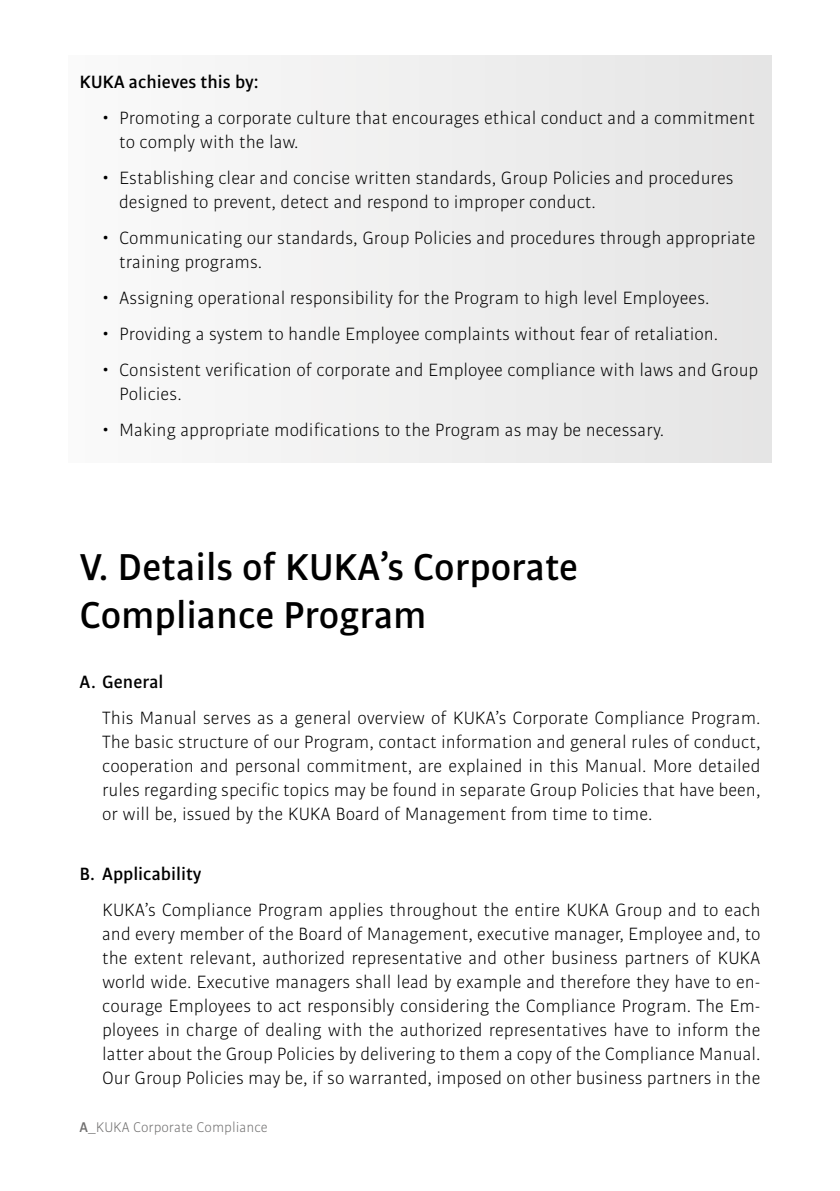
<style>
.page{position:relative;width:840px;height:1191px;background:#fff}
.page>*{position:absolute;margin:0;border:0;box-sizing:border-box;transform-origin:0 0}
.t1{font:700 40px/48px "KUKA Bulo";color:#000}
.t2{font:19px/24px "KUKA Bulo";color:#000}
.t3{font:700 19px "KUKA Bulo";color:#000}
.t4{font:15px "KUKA Bulo";color:#706f6f}
.s1{font-weight:700}
</style>
<div class="page">
<div style="left:68px;top:56px;width:703px;height:58px;background:#efefef"></div>
<div style="left:68px;top:86px;width:703px;height:88px;background:#efefef"></div>
<div style="left:68px;top:146px;width:703px;height:88px;background:#efefef"></div>
<div style="left:68px;top:206px;width:703px;height:88px;background:#efefef"></div>
<div style="left:68px;top:266px;width:703px;height:64px;background:#efefef"></div>
<div style="left:68px;top:302px;width:703px;height:64px;background:#efefef"></div>
<div style="left:68px;top:338px;width:703px;height:88px;background:#efefef"></div>
<div style="left:68px;top:398px;width:703px;height:64px;background:#efefef"></div>
<p class="t3" style="left:79px;top:70px;width:180px">KUKA achieves this by:</p>
<p class="t2" style="left:119px;top:105px;width:637px;text-indent:-17px">• Promoting a corporate culture that encourages ethical conduct and a commitment to comply with the law.</p>
<p class="t2" style="left:119px;top:165px;width:615px;text-indent:-17px">• Establishing clear and concise written standards, Group Policies and procedures designed to prevent, detect and respond to improper conduct.</p>
<p class="t2" style="left:119px;top:225px;width:637px;text-indent:-17px">• Communicating our standards, Group Policies and procedures through appropriate training programs.</p>
<p class="t2" style="left:102px;top:285px;width:608px">• Assigning operational responsibility for the Program to high level Employees.</p>
<p class="t2" style="left:102px;top:321px;width:617px">• Providing a system to handle Employee complaints without fear of retaliation.</p>
<p class="t2" style="left:119px;top:357px;width:640px;text-indent:-17px">• Consistent verification of corporate and Employee compliance with laws and Group<br>Policies.</p>
<p class="t2" style="left:102px;top:417px;width:563px">• Making appropriate modifications to the Program as may be necessary.</p>
<h1 class="t1" style="left:79px;top:542px;width:500px">V. Details of KUKA’s Corporate<br>Compliance Program</h1>
<p class="t3" style="left:79px;top:670px;width:85px">A. General</p>
<p class="t2" style="left:102px;top:705px;width:659px;text-align:justify">This Manual serves as a general overview of KUKA’s Corporate Compliance Program.<br>The basic structure of our Program, contact information and general rules of conduct, cooperation and personal commitment, are explained in this Manual. More detailed rules regarding specific topics may be found in separate Group Policies that have been, or will be, issued by the KUKA Board of Management from time to time.</p>
<p class="t3" style="left:79px;top:862px;width:123px">B. Applicability</p>
<p class="t2" style="left:102px;top:897px;width:659px;text-align:justify">KUKA’s Compliance Program applies throughout the entire KUKA Group and to each and every member of the Board of Management, executive manager, Employee and, to the extent relevant, authorized representative and other business partners of KUKA world wide. Executive managers shall lead by example and therefore they have to en&shy;courage Employees to act responsibly considering the Compliance Program. The Em&shy;ployees in charge of dealing with the authorized representatives have to inform the latter about the Group Policies by delivering to them a copy of the Compliance Manual.<br>Our Group Policies may be, if so warranted, imposed on other business partners in the</p>
<p class="t4" style="left:79px;top:1118px;width:190px"><span class="s1">A</span>_KUKA Corporate Compliance</p>
</div>
